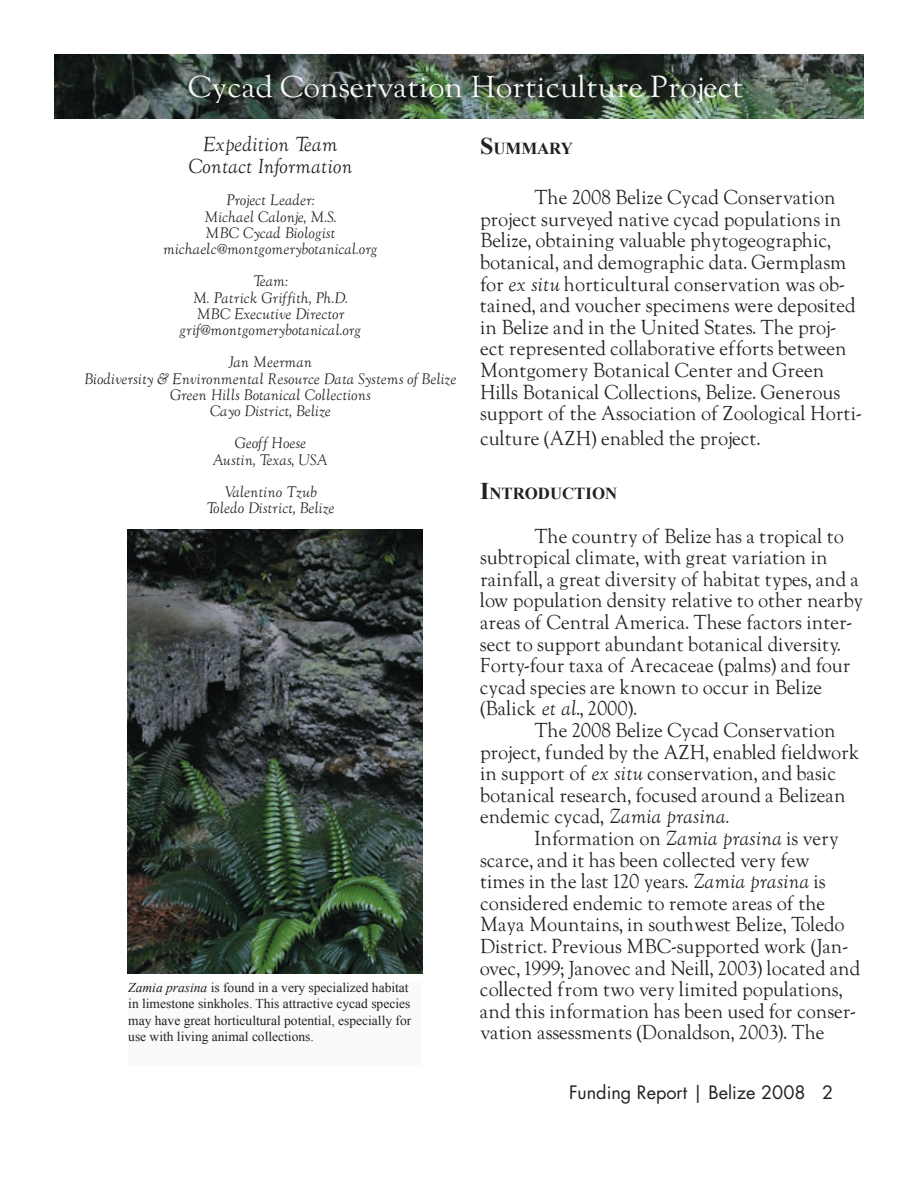
<style>
.page{position:relative;width:918px;height:1188px;background:#fff}
.page>*{position:absolute;margin:0;border:0;box-sizing:border-box;transform-origin:0 0}
.t1{font:27px "Goudy Old Style";color:#f9f9f9;scale:1.09 1}
.t2{font:18px/21.6px "Goudy Old Style";color:#231f20}
.t3{font:italic 18px/21.6px "Goudy Old Style";color:#231f20;text-align:center}
.t4{font:18px "Futura";color:#231f20}
.t5{font:700 16.8px "Times New Roman";color:#231f20}
.t6{font:italic 13.5px/16.2px "Goudy Old Style";color:#231f20;text-align:center}
.t7{font:13.5px/16.2px "Times New Roman";color:#231f20}
.s1{font-style:italic}
.s2{font-size:24px}
</style>
<div class="page">
<img style="left:54px;top:54px;width:810px;height:65px">
<img style="left:127px;top:530px;width:296px;height:443px">
<div style="left:128px;top:983px;width:292px;height:83px;background:#fafafa"></div>
<h1 class="t1" style="left:188px;top:70px;width:512px">Cycad Conservation Horticulture Project</h1>
<p class="t3" style="left:188px;top:134px;width:166px">Expedition Team<br>Contact Information</p>
<p class="t6" style="left:163px;top:193px;width:216px">Project Leader:<br>Michael Calonje, M.S.<br>MBC Cycad Biologist michaelc@montgomerybotanical.org</p>
<p class="t6" style="left:179px;top:274px;width:183px">Team:<br>M. Patrick Griffith, Ph.D.<br>MBC Executive Director grif@montgomerybotanical.org</p>
<p class="t6" style="left:84px;top:355px;width:374px">Jan Meerman<br>Biodiversity &amp; Environmental Resource Data Systems of Belize Green Hills Botanical Collections<br>Cayo District, Belize</p>
<p class="t6" style="left:212px;top:436px;width:117px">Geoff Hoese<br>Austin, Texas, USA</p>
<p class="t6" style="left:206px;top:484px;width:130px">Valentino Tzub<br>Toledo District, Belize</p>
<p class="t7" style="left:128px;top:979px;width:285px"><span class="s1">Zamia prasina</span> is found in a very specialized habitat in limestone sinkholes. This attractive cycad species may have great horticultural potential, especially for use with living animal collections.</p>
<p class="t5" style="left:480px;top:138px;width:94px"><span class="s2">S</span>UMMARY</p>
<p class="t2" style="left:480px;top:187px;width:383px;text-indent:54px">The 2008 Belize Cycad Conservation project surveyed native cycad populations in Belize, obtaining valuable phytogeographic, botanical, and demographic data. Germplasm for <span class="s1">ex situ</span> horticultural conservation was ob&shy;tained, and voucher specimens were deposited in Belize and in the United States. The proj&shy;ect represented collaborative efforts between Montgomery Botanical Center and Green Hills Botanical Collections, Belize. Generous support of the Association of Zoological Horti-</p>
<p class="t2" style="left:480px;top:428px;width:282px">culture (AZH) enabled the project.</p>
<p class="t5" style="left:480px;top:484px;width:139px"><span class="s2">I</span>NTRODUCTION</p>
<p class="t2" style="left:534px;top:525px;width:311px">The country of Belize has a tropical to</p>
<p class="t2" style="left:480px;top:547px;width:349px">subtropical climate, with great variation in</p>
<p class="t2" style="left:480px;top:568px;width:381px">rainfall, a great diversity of habitat types, and a</p>
<p class="t2" style="left:480px;top:590px;width:385px">low population density relative to other nearby</p>
<p class="t2" style="left:480px;top:612px;width:374px">areas of Central America. These factors inter-</p>
<p class="t2" style="left:480px;top:633px;width:362px">sect to support abundant botanical diversity.</p>
<p class="t2" style="left:480px;top:655px;width:372px">Forty-four taxa of Arecaceae (palms) and four</p>
<p class="t2" style="left:480px;top:676px;width:344px">cycad species are known to occur in Belize</p>
<p class="t2" style="left:480px;top:698px;width:158px">(Balick <span class="s1">et al</span>., 2000).</p>
<p class="t2" style="left:534px;top:720px;width:303px">The 2008 Belize Cycad Conservation</p>
<p class="t2" style="left:480px;top:741px;width:381px">project, funded by the AZH, enabled fieldwork</p>
<p class="t2" style="left:480px;top:763px;width:358px">in support of <span class="s1">ex situ</span> conservation, and basic</p>
<p class="t2" style="left:480px;top:784px;width:367px">botanical research, focused around a Belizean</p>
<p class="t2" style="left:480px;top:806px;width:250px">endemic cycad, <span class="s1">Zamia prasina.</span></p>
<p class="t2" style="left:534px;top:828px;width:306px">Information on <span class="s1">Zamia prasina</span> is very</p>
<p class="t2" style="left:480px;top:849px;width:331px">scarce, and it has been collected very few</p>
<p class="t2" style="left:480px;top:871px;width:347px">times in the last 120 years. <span class="s1">Zamia prasina</span> is</p>
<p class="t2" style="left:480px;top:892px;width:347px">considered endemic to remote areas of the</p>
<p class="t2" style="left:480px;top:914px;width:366px">Maya Mountains, in southwest Belize, Toledo</p>
<p class="t2" style="left:480px;top:936px;width:369px">District. Previous MBC-supported work (Jan-</p>
<p class="t2" style="left:480px;top:957px;width:382px">ovec, 1999; Janovec and Neill, 2003) located and</p>
<p class="t2" style="left:480px;top:979px;width:364px">collected from two very limited populations,</p>
<p class="t2" style="left:480px;top:1000px;width:377px">and this information has been used for conser-</p>
<p class="t2" style="left:480px;top:1022px;width:346px">vation assessments (Donaldson, 2003). The</p>
<p class="t4" style="left:569px;top:1081px;width:266px">Funding Report | Belize 2008 2</p>
</div>
